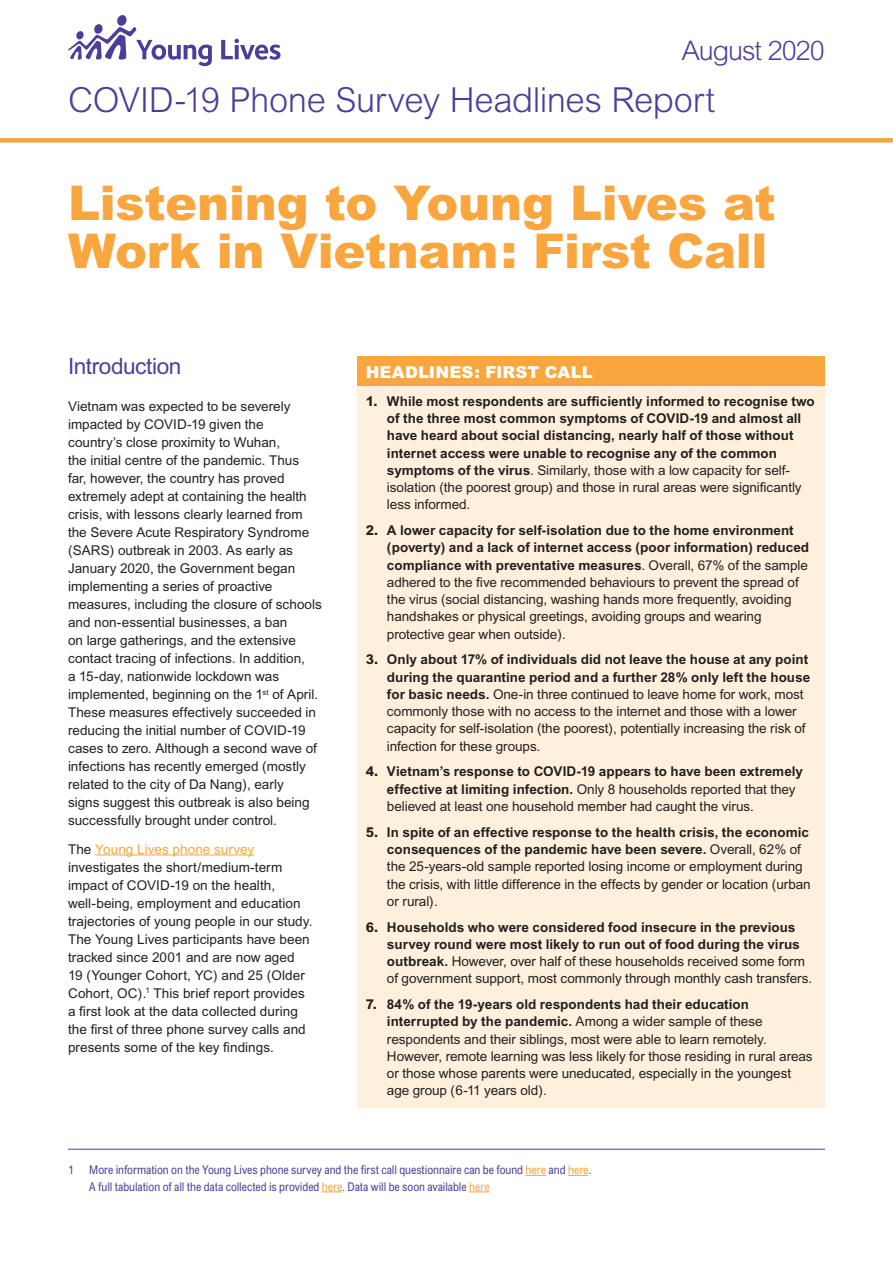
<style>
.page{position:relative;width:893px;height:1263px;background:#fff}
.page>*{position:absolute;margin:0;border:0;box-sizing:border-box;transform-origin:0 0}
.t1{font:900 48px/48px "Arial";letter-spacing:-.005em;color:#faa63f}
.t2{font:300 34.5px "Arial";letter-spacing:-.01em;color:#4c3d99}
.t3{font:300 27px "Arial";letter-spacing:-.04em;color:#4c3d99}
.t4{font:22.5px "Arial";letter-spacing:-.015em;color:#4c3d99}
.t5{font:900 16.5px "Arial";letter-spacing:.005em;color:#fff}
.t6{font:13.5px/18px "Arial";color:#231f20}
.t7{font:700 13.5px/17.2px "Arial";color:#231f20}
.t8{font:condensed 12px/16.5px "Arial";letter-spacing:-.005em;color:#4c3d99}
.s1{color:#faa63f}
.s2{font-weight:800}
.s3{font-weight:400}
.s4{font-weight:700}
</style>
<div class="page">
<div style="left:0;top:138px;width:893px;height:5px;background:#faa63f"></div>
<svg style="left:68px;top:15px;width:144px;height:51px"></svg>
<svg style="left:221px;top:39px;width:60px;height:21px"></svg>
<hr style="left:95px;top:855px;width:159px;height:1px;background:#faa63f">
<hr style="left:68px;top:1149px;width:757px;height:1px;background:#4c3d99">
<svg style="left:526px;top:1175px;width:20px;height:1px"></svg>
<svg style="left:568px;top:1175px;width:20px;height:1px"></svg>
<svg style="left:322px;top:1191px;width:20px;height:1px"></svg>
<svg style="left:469px;top:1191px;width:21px;height:1px"></svg>
<div style="left:357px;top:356px;width:468px;height:31px;background:#faa63f"></div>
<div style="left:357px;top:387px;width:468px;height:721px;background:#fef0dc"></div>
<h3 class="t3" style="left:682px;top:35px;width:145px">August 2020</h3>
<h2 class="t2" style="left:68px;top:80px;width:649px">COVID-19 Phone Survey Headlines Report</h2>
<h1 class="t1" style="left:68px;top:177px;width:709px">Listening to Young Lives at<br>Work in Vietnam: First Call</h1>
<h3 class="t4" style="left:68px;top:353px;width:115px">Introduction</h3>
<p class="t6" style="left:68px;top:397px;width:255px">Vietnam was expected to be severely impacted by COVID-19 given the<br>country’s close proximity to Wuhan,<br>the initial centre of the pandemic. Thus<br>far, however, the country has proved extremely adept at containing the health crisis, with lessons clearly learned from the Severe Acute Respiratory Syndrome (SARS) outbreak in 2003. As early as January 2020, the Government began implementing a series of proactive measures, including the closure of schools and non-essential businesses, a ban<br>on large gatherings, and the extensive contact tracing of infections. In addition,<br>a 15-day, nationwide lockdown was implemented, beginning on the 1<sup>st</sup> of April.<br>These measures effectively succeeded in reducing the initial number of COVID-19 cases to zero. Although a second wave of infections has recently emerged (mostly related to the city of Da Nang), early<br>signs suggest this outbreak is also being successfully brought under control.</p>
<p class="t6" style="left:68px;top:840px;width:246px">The <span class="s1">Young Lives phone survey </span>investigates the short/medium-term impact of COVID-19 on the health, well-being, employment and education trajectories of young people in our study.<br>The Young Lives participants have been tracked since 2001 and are now aged<br>19 (Younger Cohort, YC) and 25 (Older Cohort, OC).<sup>1</sup> This brief report provides a first look at the data collected during the first of three phone survey calls and presents some of the key findings.</p>
<p class="t5" style="left:366px;top:362px;width:229px">HEADLINES: FIRST CALL</p>
<p class="t7" style="left:387px;top:392px;width:429px;text-indent:-21px"><span class="s2">1.</span> While most respondents are sufficiently informed to recognise two of the three most common symptoms of COVID-19 and almost all have heard about social distancing, nearly half of those without internet access were unable to recognise any of the common symptoms of the virus<span class="s3">. Similarly, those with a low capacity for self&shy;isolation (the poorest group) and those in rural areas were significantly less informed.</span></p>
<p class="t6" style="left:387px;top:522px;width:424px;line-height:17.2px;text-indent:-21px"><span class="s2">2.</span> <span class="s4">A lower capacity for self-isolation due to the home environment (poverty) and a lack of internet access (poor information) reduced compliance with preventative measures</span>. Overall, 67% of the sample adhered to the five recommended behaviours to prevent the spread of the virus (social distancing, washing hands more frequently, avoiding handshakes or physical greetings, avoiding groups and wearing protective gear when outside).</p>
<p class="t6" style="left:387px;top:651px;width:425px;line-height:17.2px;text-indent:-21px"><span class="s2">3.</span> <span class="s4">Only about 17% of individuals did not leave the house at any point during the quarantine period and a further 28% only left the house for basic needs.</span> One-in three continued to leave home for work, most commonly those with no access to the internet and those with a lower capacity for self-isolation (the poorest), potentially increasing the risk of infection for these groups.</p>
<p class="t7" style="left:387px;top:763px;width:418px;text-indent:-21px"><span class="s2">4.</span> Vietnam’s response to COVID-19 appears to have been extremely effective at limiting infection. <span class="s3">Only 8 households reported that they believed at least one household member had caught the virus.</span></p>
<p class="t6" style="left:387px;top:823px;width:425px;line-height:17.2px;text-indent:-21px"><span class="s2">5.</span> <span class="s4">In spite of an effective response to the health crisis, the economic consequences of the pandemic have been severe.</span> Overall, 62% of the 25-years-old sample reported losing income or employment during the crisis, with little difference in the effects by gender or location (urban or rural).</p>
<p class="t7" style="left:387px;top:918px;width:427px;text-indent:-21px"><span class="s2">6.</span> Households who were considered food insecure in the previous survey round were most likely to run out of food during the virus outbreak. <span class="s3">However, over half of these households received some form of government support, most commonly through monthly cash transfers.</span></p>
<p class="t6" style="left:387px;top:995px;width:427px;line-height:17.2px;text-indent:-21px"><span class="s2">7.</span> <span class="s4">84% of the 19-years old respondents had their education interrupted by the pandemic.</span> Among a wider sample of these respondents and their siblings, most were able to learn remotely.<br>However, remote learning was less likely for those residing in rural areas or those whose parents were uneducated, especially in the youngest age group (6-11 years old).</p>
<p class="t8" style="left:68px;top:1161px;width:7px">1</p>
<p class="t8" style="left:89px;top:1161px;width:503px">More information on the Young Lives phone survey and the first call questionnaire can be found <span class="s1">here</span> and <span class="s1">here</span>.<br>A full tabulation of all the data collected is provided <span class="s1">here</span>. Data will be soon available <span class="s1">here</span></p>
</div>
